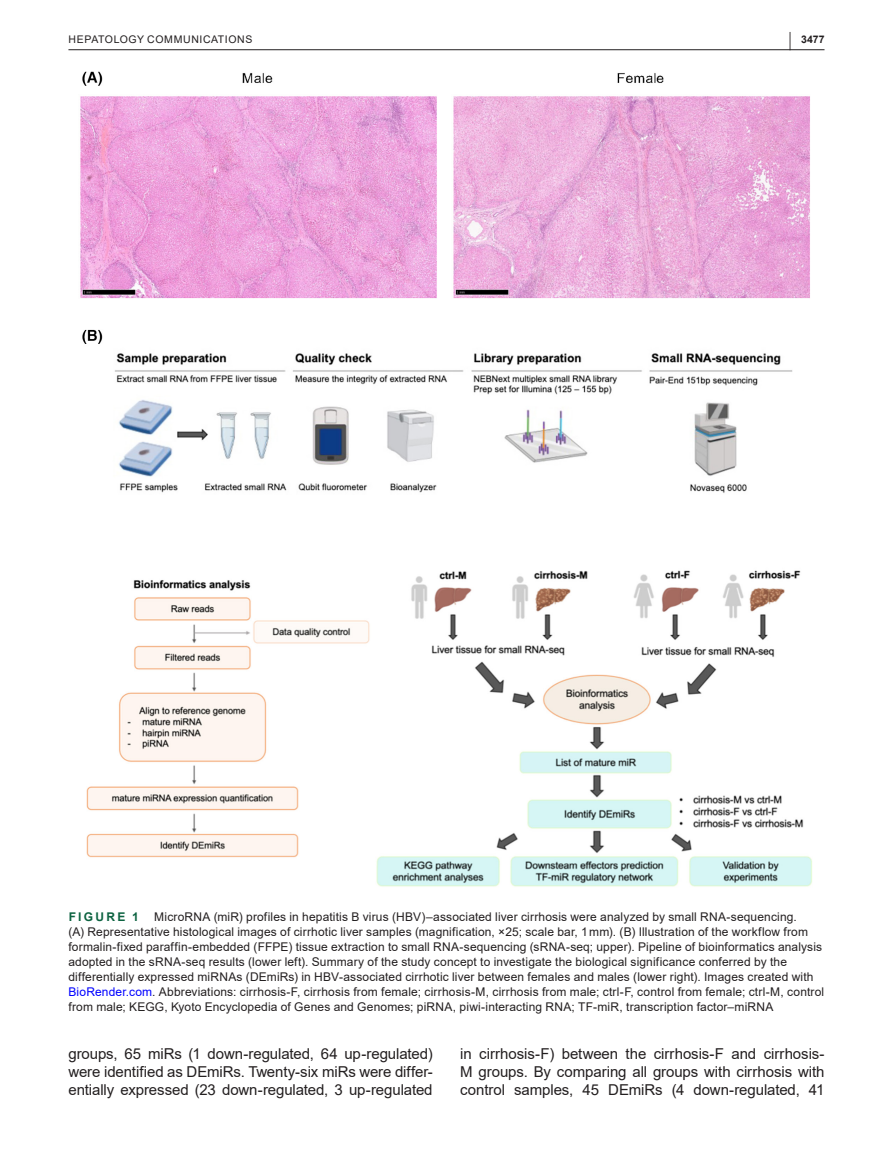
<style>
.page{position:relative;width:893px;height:1174px;background:#fff}
.page>*{position:absolute;margin:0;border:0;box-sizing:border-box;transform-origin:0 0}
.t1{font:700 19.5px "Arial";color:#231f20;scale:.38 1}
.t2{font:15px/18px "Arial";letter-spacing:-.005em;color:#231f20;text-align:justify}
.t3{font:12px/15px "Arial";letter-spacing:.01em;color:#231f20}
.t4{font:700 12px "Arial";letter-spacing:.19em;color:#0d6341}
.t5{font:10.5px "Arial";letter-spacing:.055em;color:#231f20}
.t6{font:700 10.5px "Arial";color:#231f20}
.s1{color:#00f}
</style>
<div class="page">
<hr style="left:68px;top:49px;width:756px;height:1px;background:#231f20">
<img style="left:80px;top:71px;width:732px;height:816px">
<h1 class="t1" style="left:789px;top:25px;width:7px">|</h1>
<p class="t5" style="left:69px;top:32px;width:185px">HEPATOLOGY COMMUNICATIONS</p>
<p class="t6" style="left:801px;top:32px;width:25px">3477</p>
<p class="t3" style="left:68px;top:909px;width:757px;text-indent:86px">MicroRNA (miR) profiles in hepatitis B virus (HBV)–associated liver cirrhosis were analyzed by small RNA-sequencing.<br>(A) Representative histological images of cirrhotic liver samples (magnification, ×25; scale bar, 1mm). (B) Illustration of the workflow from formalin-fixed paraffin-embedded (FFPE) tissue extraction to small RNA-sequencing (sRNA-seq; upper). Pipeline of bioinformatics analysis adopted in the sRNA-seq results (lower left). Summary of the study concept to investigate the biological significance conferred by the differentially expressed miRNAs (DEmiRs) in HBV-associated cirrhotic liver between females and males (lower right). Images created with <span class="s1">BioRender.com</span>. Abbreviations: cirrhosis-F, cirrhosis from female; cirrhosis-M, cirrhosis from male; ctrl-F, control from female; ctrl-M, control from male; KEGG, Kyoto Encyclopedia of Genes and Genomes; piRNA, piwi-interacting RNA; TF-miR, transcription factor–miRNA</p>
<p class="t4" style="left:69px;top:908px;width:72px">FIGURE 1</p>
<p class="t2" style="left:68px;top:1045px;width:366px">groups, 65 miRs (1 down-regulated, 64 up-regulated) were identified as DEmiRs. Twenty-six miRs were differ&shy;entially expressed (23 down-regulated, 3 up-regulated</p>
<p class="t2" style="left:460px;top:1045px;width:366px">in cirrhosis-F) between the cirrhosis-F and cirrhosis-M groups. By comparing all groups with cirrhosis with control samples, 45 DEmiRs (4 down-regulated, 41</p>
</div>
